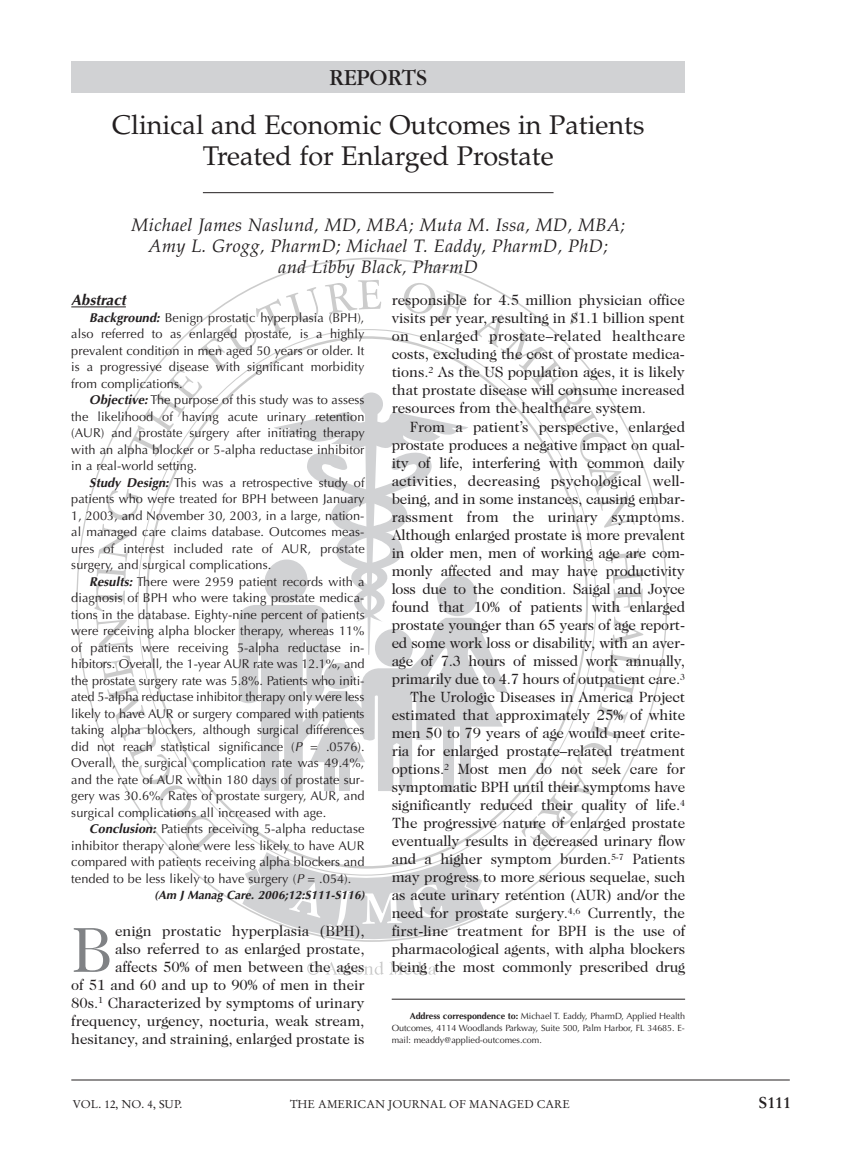
<style>
.page{position:relative;width:851px;height:1161px;background:#fff}
.page>*{position:absolute;margin:0;border:0;box-sizing:border-box;transform-origin:0 0}
.t1{font:64.35px "Caslon Two Twenty Four";color:#808285}
.t2{font:27px/31.5px "Palatino";color:#231f20;text-align:center}
.t3{font:24px "Garamond";color:#231f20}
.t4{font:italic 18px/21px "Palatino";letter-spacing:.025em;color:#231f20;text-align:center}
.t5{font:700 15.75px "Stempel Garamond";color:#231f20}
.t6{font:15px/18px "Caslon Two Twenty Four";letter-spacing:-.01em;color:#231f20;text-align:right}
.t7{font:italic 700 15px "Optima";color:#231f20}
.t8{font:12.75px/16.5px "Optima";letter-spacing:.005em;color:#231f20;text-align:justify}
.t9{font:italic 700 12px "Optima";color:#231f20}
.t10{font:11.25px "Stempel Garamond";color:#231f20}
.t11{font:9px/12px "Optima";letter-spacing:-.005em;color:#231f20;text-align:justify}
.s1{font-weight:700;font-style:italic}
.s2{font-style:italic}
.s3{font-weight:700}
</style>
<div class="page">
<hr style="left:71px;top:1080px;width:718px;height:1px;background:#231f20">
<div style="left:71px;top:61px;width:614px;height:32px;background:#d1d2d4"></div>
<hr style="left:203px;top:192px;width:350px;height:1px;background:#231f20">
<hr style="left:392px;top:999px;width:293px;height:1px;background:#231f20">
<hr style="left:71px;top:307px;width:35px;height:1px;background:#231f20">
<svg style="left:94px;top:280px;width:549px;height:695px"></svg>
<h3 class="t3" style="left:329px;top:69px;width:99px">REPORTS</h3>
<h2 class="t2" style="left:112px;top:112px;width:534px">Clinical and Economic Outcomes in Patients<br>Treated for Enlarged Prostate</h2>
<p class="t4" style="left:131px;top:217px;width:495px">Michael James Naslund, MD, MBA; Muta M. Issa, MD, MBA;<br>Amy L. Grogg, PharmD; Michael T. Eaddy, PharmD, PhD;<br>and Libby Black, PharmD</p>
<p class="t7" style="left:71px;top:294px;width:56px">Abstract</p>
<p class="t8" style="left:71px;top:311px;width:295px;text-indent:18px"><span class="s1">Background:</span> Benign prostatic hyperplasia (BPH), also referred to as enlarged prostate, is a highly prevalent condition in men aged 50 years or older. It is a progressive disease with significant morbidity from complications.</p>
<p class="t8" style="left:71px;top:393px;width:295px;text-indent:18px"><span class="s1">Objective:</span> The purpose of this study was to assess the likelihood of having acute urinary retention (AUR) and prostate surgery after initiating therapy with an alpha blocker or 5-alpha reductase inhibitor in a real-world setting.</p>
<p class="t8" style="left:71px;top:476px;width:295px;text-indent:18px"><span class="s1">Study Design:</span> This was a retrospective study of patients who were treated for BPH between January 1, 2003, and November 30, 2003, in a large, nation&shy;al managed care claims database. Outcomes meas&shy;ures of interest included rate of AUR, prostate surgery, and surgical complications.</p>
<p class="t8" style="left:71px;top:575px;width:295px;text-indent:18px"><span class="s1">Results:</span> There were 2959 patient records with a diagnosis of BPH who were taking prostate medica&shy;tions in the database. Eighty-nine percent of patients were receiving alpha blocker therapy, whereas 11% of patients were receiving 5-alpha reductase in&shy;hibitors. Overall, the 1-year AUR rate was 12.1%, and the prostate surgery rate was 5.8%. Patients who initi&shy;ated 5-alpha reductase inhibitor therapy only were less likely to have AUR or surgery compared with patients taking alpha blockers, although surgical differences did not reach statistical significance (<span class="s2">P</span> = .0576).<br>Overall, the surgical complication rate was 49.4%, and the rate of AUR within 180 days of prostate sur&shy;gery was 30.6%. Rates of prostate surgery, AUR, and surgical complications all increased with age.</p>
<p class="t8" style="left:71px;top:822px;width:295px;text-indent:18px"><span class="s1">Conclusion:</span> Patients receiving 5-alpha reductase inhibitor therapy alone were less likely to have AUR compared with patients receiving alpha blockers and tended to be less likely to have surgery (<span class="s2">P</span> = .054).</p>
<p class="t9" style="left:154px;top:890px;width:212px">(Am J Manag Care. 2006;12:S111-S116)</p>
<p class="t6" style="left:71px;top:923px;width:295px">enign prostatic hyperplasia (BPH),<br>also referred to as enlarged prostate, affects 50% of men between the ages<br>of 51 and 60 and up to 90% of men in their 80s.<sup>1</sup> Characterized by symptoms of urinary frequency, urgency, nocturia, weak stream, hesitancy, and straining, enlarged prostate is</p>
<h1 class="t1" style="left:71px;top:925px;width:42px">B</h1>
<p class="t6" style="left:391px;top:292px;width:295px;text-align:justify">responsible for 4.5 million physician office visits per year, resulting in $1.1 billion spent on enlarged prostate–related healthcare costs, excluding the cost of prostate medica&shy;tions.<sup>2</sup> As the US population ages, it is likely that prostate disease will consume increased resources from the healthcare system.</p>
<p class="t6" style="left:392px;top:419px;width:295px">From a patient’s perspective, enlarged prostate produces a negative impact on qual&shy;ity of life, interfering with common daily activities, decreasing psychological well&shy;being, and in some instances, causing embar&shy;rassment from the urinary symptoms.<br>Although enlarged prostate is more prevalent in older men, men of working age are com&shy;monly affected and may have productivity loss due to the condition. Saigal and Joyce found that 10% of patients with enlarged prostate younger than 65 years of age report&shy;ed some work loss or disability, with an aver&shy;age of 7.3 hours of missed work annually, primarily due to 4.7 hours of outpatient care.<sup>3<br></sup>The Urologic Diseases in America Project estimated that approximately 25% of white men 50 to 79 years of age would meet crite&shy;ria for enlarged prostate–related treatment options.<sup>2</sup> Most men do not seek care for symptomatic BPH until their symptoms have significantly reduced their quality of life.<sup>4<br></sup>The progressive nature of enlarged prostate eventually results in decreased urinary flow and a higher symptom burden.<sup>5-7</sup> Patients may progress to more serious sequelae, such as acute urinary retention (AUR) and/or the need for prostate surgery.<sup>4,6</sup> Currently, the first-line treatment for BPH is the use of pharmacological agents, with alpha blockers being the most commonly prescribed drug</p>
<p class="t11" style="left:392px;top:1011px;width:295px;text-indent:18px"><span class="s3">Address correspondence to:</span> Michael T. Eaddy, PharmD, Applied Health Outcomes, 4114 Woodlands Parkway, Suite 500, Palm Harbor, FL 34685. E&shy;mail: meaddy@applied-outcomes.com.</p>
<p class="t10" style="left:73px;top:1099px;width:111px">VOL. 12, NO. 4, SUP.</p>
<p class="t10" style="left:290px;top:1099px;width:281px">THE AMERICAN JOURNAL OF MANAGED CARE</p>
<p class="t5" style="left:758px;top:1095px;width:34px">S111</p>
</div>
